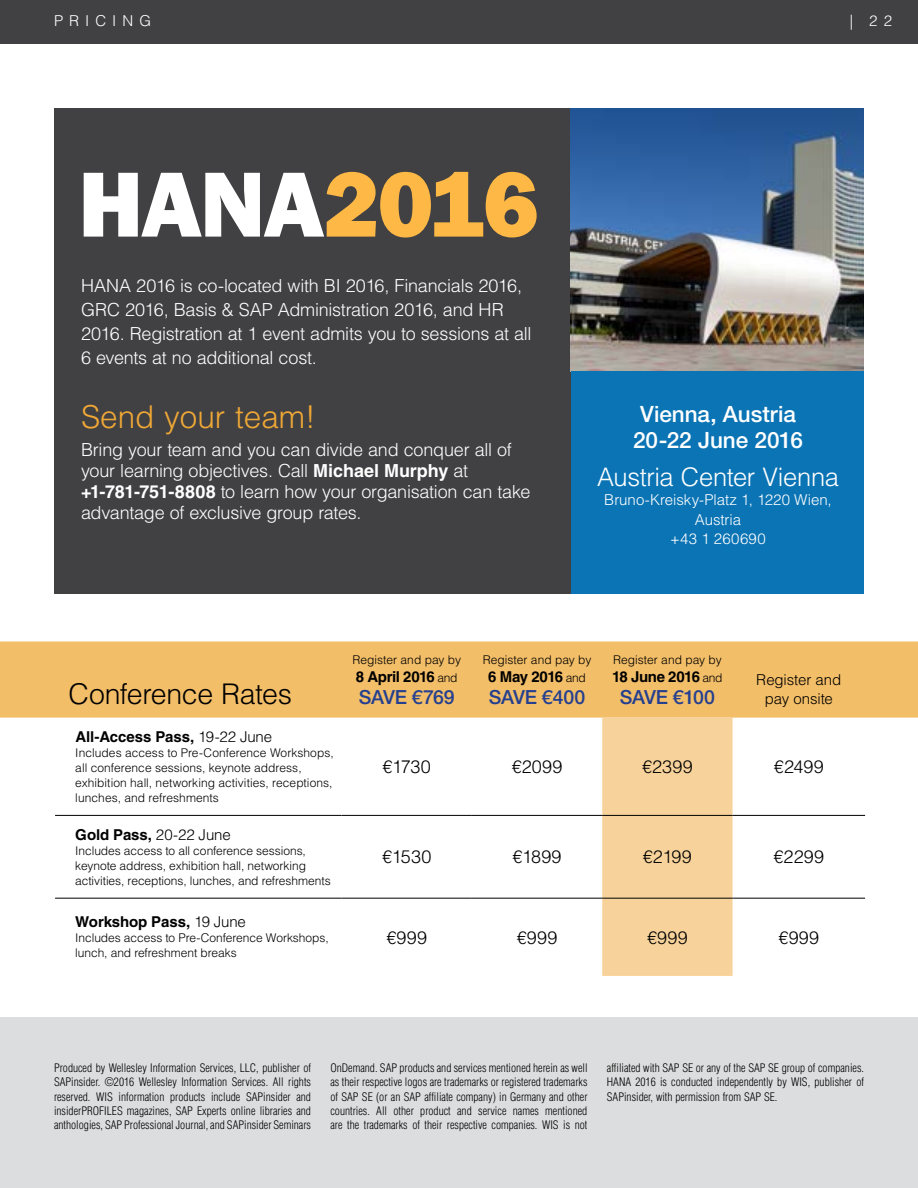
<style>
.page{position:relative;width:918px;height:1188px;background:#fff}
.page>*{position:absolute;margin:0;border:0;box-sizing:border-box;transform-origin:0 0}
.t1{font:93px "ITC Franklin Gothic Std Hvy";letter-spacing:-.02em;color:#fff}
.t2{font:300 31.5px "Helvetica LT Std";color:#efa836}
.t3{font:300 28.5px "Helvetica LT Std";letter-spacing:-.015em;color:#000}
.t4{font:300 25.5px "Helvetica LT Std";letter-spacing:-.015em;color:#fff}
.t5{font:500 22.5px/25.5px "Helvetica Neue LT Std";color:#fff;text-align:center}
.t6{font:500 19.5px "Helvetica Neue LT Std";letter-spacing:-.015em;color:#25408f}
.t7{font:300 18px/24px "Helvetica LT Std";letter-spacing:-.015em;color:#fff}
.t8{font:300 18px "Helvetica LT Std";letter-spacing:.015em;color:#000}
.t9{font:700 15px "Helvetica LT Std";letter-spacing:-.015em;color:#000}
.t10{font:300 15px/19.5px "Helvetica LT Std";letter-spacing:.005em;color:#fff;text-align:center}
.t11{font:300 15px/19.5px "Helvetica LT Std";letter-spacing:-.005em;color:#000;text-align:center}
.t12{font:300 15px "Helvetica LT Std";letter-spacing:.405em;color:#fff}
.t13{font:300 12px/15px "Helvetica LT Std";color:#000}
.t14{font:300 condensed 11.4px/14.4px "Helvetica LT Std";color:#000;text-align:justify}
.s1{color:#fdb845}
.s2{font-weight:700}
.s3{font-weight:300}
.s4{font-weight:300;font-size:12px}
</style>
<div class="page">
<div style="left:0;top:642px;width:918px;height:76px;background:#f3be68"></div>
<div style="left:602px;top:718px;width:131px;height:258px;background:#f7d39b"></div>
<hr style="left:55px;top:898px;width:287px;height:1px;background:#000">
<hr style="left:342px;top:898px;width:130px;height:1px;background:#000">
<hr style="left:472px;top:898px;width:130px;height:1px;background:#000">
<hr style="left:602px;top:898px;width:131px;height:1px;background:#000">
<hr style="left:733px;top:898px;width:132px;height:1px;background:#000">
<hr style="left:55px;top:815px;width:287px;height:1px;background:#000">
<hr style="left:342px;top:815px;width:130px;height:1px;background:#000">
<hr style="left:472px;top:815px;width:130px;height:1px;background:#000">
<hr style="left:602px;top:815px;width:131px;height:1px;background:#000">
<hr style="left:733px;top:815px;width:132px;height:1px;background:#000">
<div style="left:0;top:0;width:918px;height:43px;background:#414042"></div>
<div style="left:54px;top:108px;width:521px;height:486px;background:#414042"></div>
<div style="left:0;top:1018px;width:918px;height:170px;background:#dcddde"></div>
<img style="left:571px;top:108px;width:293px;height:264px">
<div style="left:571px;top:372px;width:293px;height:222px;background:#0b74b5"></div>
<h3 class="t12" style="left:54px;top:11px;width:99px">PRICING</h3>
<h3 class="t10" style="left:850px;top:11px;width:44px">| 2 2</h3>
<h1 class="t1" style="left:79px;top:150px;width:462px">HANA<span class="s1">2016</span></h1>
<h3 class="t7" style="left:81px;top:273px;width:452px">HANA 2016 is co-located with BI 2016, Financials 2016, GRC 2016, Basis &amp; SAP Administration 2016, and HR 2016. Registration at 1 event admits you to sessions at all 6 events at no additional cost.</h3>
<h2 class="t2" style="left:81px;top:397px;width:236px">Send your team!</h2>
<h3 class="t7" style="left:81px;top:439px;width:451px;line-height:21px">Bring your team and you can divide and conquer all of your learning objectives. Call <span class="s2">Michael Murphy</span> at <span class="s2">+1-781-751-8808</span> to learn how your organisation can take advantage of exclusive group rates.</h3>
<h3 class="t5" style="left:633px;top:401px;width:171px">Vienna, Austria<br>20-22 June 2016</h3>
<h3 class="t4" style="left:597px;top:461px;width:243px">Austria Center Vienna</h3>
<h3 class="t10" style="left:604px;top:490px;width:229px">Bruno-Kreisky-Platz 1, 1220 Wien,<br>Austria<br>+43 1 260690</h3>
<h3 class="t3" style="left:69px;top:676px;width:225px">Conference Rates</h3>
<h3 class="t9" style="left:75px;top:727px;width:198px">All-Access Pass, <span class="s3">19-22 June</span></h3>
<p class="t13" style="left:75px;top:745px;width:260px">Includes access to Pre-Conference Workshops, all conference sessions, keynote address, exhibition hall, networking activities, receptions, lunches, and refreshments</p>
<p class="t13" style="left:352px;top:652px;width:110px">Register and pay by</p>
<h3 class="t9" style="left:356px;top:667px;width:103px">8 April 2016 <span class="s4">and</span></h3>
<h3 class="t6" style="left:359px;top:686px;width:98px">SAVE €769</h3>
<p class="t13" style="left:483px;top:652px;width:110px">Register and pay by</p>
<h3 class="t9" style="left:488px;top:667px;width:99px">6 May 2016 <span class="s4">and</span></h3>
<h3 class="t6" style="left:489px;top:686px;width:98px">SAVE €400</h3>
<p class="t13" style="left:613px;top:652px;width:110px">Register and pay by</p>
<h3 class="t9" style="left:612px;top:667px;width:112px">18 June 2016 <span class="s4">and</span></h3>
<h3 class="t6" style="left:620px;top:686px;width:97px">SAVE €100</h3>
<h3 class="t11" style="left:756px;top:669px;width:87px">Register and pay onsite</h3>
<h3 class="t8" style="left:383px;top:755px;width:50px">€1730</h3>
<h3 class="t8" style="left:512px;top:755px;width:52px">€2099</h3>
<h3 class="t8" style="left:642px;top:755px;width:52px">€2399</h3>
<h3 class="t8" style="left:774px;top:755px;width:51px">€2499</h3>
<h3 class="t9" style="left:75px;top:825px;width:157px">Gold Pass, <span class="s3">20-22 June</span></h3>
<p class="t13" style="left:75px;top:843px;width:257px">Includes access to all conference sessions, keynote address, exhibition hall, networking activities, receptions, lunches, and refreshments</p>
<h3 class="t8" style="left:382px;top:846px;width:51px">€1530</h3>
<h3 class="t8" style="left:512px;top:846px;width:51px">€1899</h3>
<h3 class="t8" style="left:643px;top:846px;width:51px">€2199</h3>
<h3 class="t8" style="left:774px;top:846px;width:52px">€2299</h3>
<h3 class="t9" style="left:75px;top:913px;width:172px">Workshop Pass, <span class="s3">19 June</span></h3>
<p class="t13" style="left:75px;top:931px;width:255px">Includes access to Pre-Conference Workshops, lunch, and refreshment breaks</p>
<h3 class="t8" style="left:386px;top:926px;width:42px">€999</h3>
<h3 class="t8" style="left:517px;top:926px;width:42px">€999</h3>
<h3 class="t8" style="left:647px;top:926px;width:42px">€999</h3>
<h3 class="t8" style="left:778px;top:926px;width:42px">€999</h3>
<p class="t14" style="left:54px;top:1061px;width:259px">Produced by Wellesley Information Services, LLC, publisher of SAPinsider. ©2016 Wellesley Information Services. All rights reserved. WIS information products include SAPinsider and insiderPROFILES magazines, SAP Experts online libraries and anthologies, SAP Professional Journal, and SAPinsider Seminars</p>
<p class="t14" style="left:330px;top:1061px;width:259px">OnDemand. SAP products and services mentioned herein as well as their respective logos are trademarks or registered trademarks of SAP SE (or an SAP affiliate company) in Germany and other countries. All other product and service names mentioned are the trademarks of their respective companies. WIS is not</p>
<p class="t14" style="left:607px;top:1061px;width:259px">affiliated with SAP SE or any of the SAP SE group of companies.<br>HANA 2016 is conducted independently by WIS, publisher of SAPinsider, with permission from SAP SE.</p>
</div>
